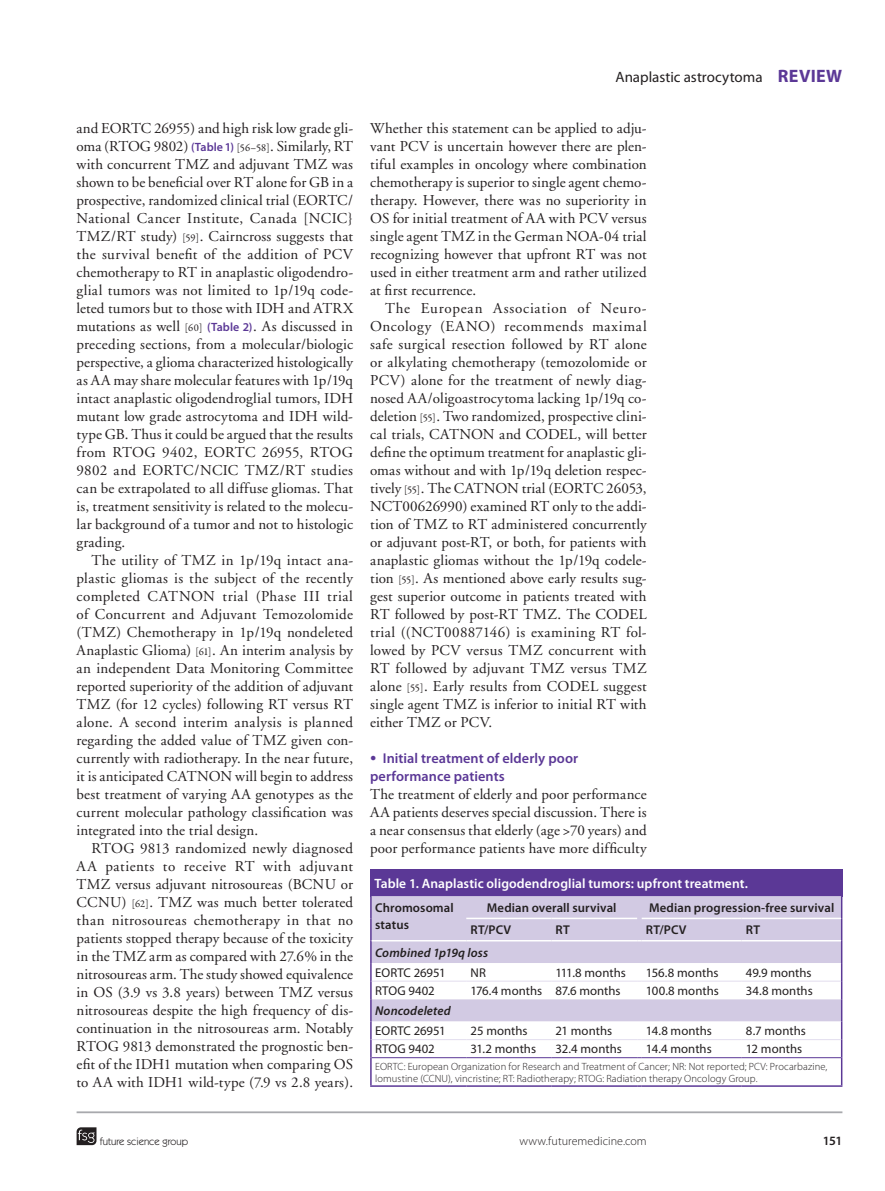
<style>
.page{position:relative;width:885px;height:1191px;background:#fff}
.page>*{position:absolute;margin:0;border:0;box-sizing:border-box;transform-origin:0 0}
.t1{font:15px/18px "Adobe Garamond";letter-spacing:.01em;color:#231f20;text-align:justify}
.t2{font:15px "Myriad Pro";color:#231f20}
.t3{font:600 14.25px/18px "Myriad Pro";letter-spacing:.005em;color:#5b3896}
.t4{font:600 13.5px "Myriad Pro";letter-spacing:.005em;color:#fff}
.t5{font:12.75px "Myriad Pro";color:#231f20}
.t6{font:600 12.75px/16.5px "Myriad Pro";letter-spacing:.01em;color:#231f20}
.t7{font:italic 600 12.75px "Myriad Pro";letter-spacing:.01em;color:#231f20}
.t8{font:300 12px "Myriad Pro";letter-spacing:.005em;color:#231f20}
.t9{font:300 10.5px/12px "Myriad Pro";letter-spacing:.01em;color:#231f20}
.t10{font:10.5px "Itc Kabel";color:#231f20}
.s1{font-family:"Myriad Pro";font-weight:600;font-size:12px;color:#5b3896}
.s2{font-family:"Garamond Premr Pro";font-size:10.5px}
.s3{font-weight:700;font-size:18px;color:#5b3896}
.s4{font-family:"Arial";font-weight:400;font-size:10.5px}
</style>
<div class="page">
<svg style="left:77px;top:1127px;width:19px;height:18px"></svg>
<hr style="left:77px;top:1111px;width:765px;height:2px;background:#a8a9ad">
<div style="left:370px;top:869px;width:472px;height:27px;background:#5b3896"></div>
<div style="left:371px;top:896px;width:469px;height:67px;background:#d2cae3"></div>
<svg style="left:371px;top:963px;width:469px;height:122px"></svg>
<hr style="left:840px;top:896px;width:2px;height:22px;background:#5b3896">
<hr style="left:840px;top:918px;width:2px;height:22px;background:#5b3896">
<hr style="left:840px;top:940px;width:2px;height:23px;background:#5b3896">
<svg style="left:840px;top:963px;width:2px;height:36px"></svg>
<hr style="left:840px;top:999px;width:2px;height:22px;background:#5b3896">
<svg style="left:840px;top:1021px;width:2px;height:36px"></svg>
<hr style="left:466px;top:917px;width:85px;height:2px;background:#fff">
<hr style="left:551px;top:917px;width:86px;height:2px;background:#fff">
<hr style="left:641px;top:917px;width:100px;height:2px;background:#fff">
<hr style="left:741px;top:917px;width:99px;height:2px;background:#fff">
<hr style="left:371px;top:940px;width:95px;height:1px;background:#fff">
<hr style="left:466px;top:940px;width:85px;height:1px;background:#fff">
<hr style="left:551px;top:940px;width:86px;height:1px;background:#fff">
<hr style="left:641px;top:940px;width:100px;height:1px;background:#fff">
<hr style="left:741px;top:940px;width:99px;height:1px;background:#fff">
<hr style="left:371px;top:980px;width:95px;height:1px;background:#e2ddee">
<hr style="left:466px;top:980px;width:85px;height:1px;background:#e2ddee">
<hr style="left:551px;top:980px;width:86px;height:1px;background:#e2ddee">
<hr style="left:641px;top:980px;width:100px;height:1px;background:#e2ddee">
<hr style="left:741px;top:980px;width:99px;height:1px;background:#e2ddee">
<hr style="left:371px;top:1039px;width:95px;height:1px;background:#e2ddee">
<hr style="left:466px;top:1039px;width:85px;height:1px;background:#e2ddee">
<hr style="left:551px;top:1039px;width:86px;height:1px;background:#e2ddee">
<hr style="left:641px;top:1039px;width:100px;height:1px;background:#e2ddee">
<hr style="left:741px;top:1039px;width:99px;height:1px;background:#e2ddee">
<hr style="left:371px;top:1057px;width:95px;height:1px;background:#5b3896">
<hr style="left:466px;top:1057px;width:85px;height:1px;background:#5b3896">
<hr style="left:551px;top:1057px;width:86px;height:1px;background:#5b3896">
<hr style="left:641px;top:1057px;width:100px;height:1px;background:#5b3896">
<hr style="left:741px;top:1057px;width:99px;height:1px;background:#5b3896">
<svg style="left:370px;top:896px;width:1px;height:189px"></svg>
<hr style="left:840px;top:1057px;width:2px;height:28px;background:#5b3896">
<hr style="left:370px;top:1085px;width:96px;height:1px;background:#5b3896">
<hr style="left:466px;top:1085px;width:85px;height:1px;background:#5b3896">
<hr style="left:551px;top:1085px;width:86px;height:1px;background:#5b3896">
<hr style="left:641px;top:1085px;width:100px;height:1px;background:#5b3896">
<hr style="left:741px;top:1085px;width:101px;height:1px;background:#5b3896">
<p class="t1" style="left:77px;top:119px;width:278px">and EORTC 26955) and high risk low grade gli&shy;oma (RTOG 9802) <span class="s1">(Table 1)</span> <span class="s2">[56–58]</span>. Similarly, RT with concurrent TMZ and adjuvant TMZ was shown to be beneficial over RT alone for GB in a prospective, randomized clinical trial (EORTC/ National Cancer Institute, Canada [NCIC} TMZ/RT study) <span class="s2">[59]</span>. Cairncross suggests that the survival benefit of the addition of PCV chemotherapy to RT in anaplastic oligodendro&shy;glial tumors was not limited to 1p/19q code&shy;leted tumors but to those with IDH and ATRX mutations as well <span class="s2">[60]</span> <span class="s1">(Table 2)</span>. As discussed in preceding sections, from a molecular/biologic perspective, a glioma characterized histologically as AA may share molecular features with 1p/19q intact anaplastic oligodendroglial tumors, IDH mutant low grade astrocytoma and IDH wild&shy;type GB. Thus it could be argued that the results from RTOG 9402, EORTC 26955, RTOG 9802 and EORTC/NCIC TMZ/RT studies can be extrapolated to all diffuse gliomas. That is, treatment sensitivity is related to the molecu&shy;lar background of a tumor and not to histologic grading.</p>
<p class="t1" style="left:77px;top:551px;width:278px;text-indent:15px">The utility of TMZ in 1p/19q intact ana&shy;plastic gliomas is the subject of the recently completed CATNON trial (Phase III trial of Concurrent and Adjuvant Temozolomide (TMZ) Chemotherapy in 1p/19q nondeleted Anaplastic Glioma) <span class="s2">[61]</span>. An interim analysis by an independent Data Monitoring Committee reported superiority of the addition of adjuvant TMZ (for 12 cycles) following RT versus RT alone. A second interim analysis is planned regarding the added value of TMZ given con&shy;currently with radiotherapy. In the near future, it is anticipated CATNON will begin to address best treatment of varying AA genotypes as the current molecular pathology classification was integrated into the trial design.</p>
<p class="t1" style="left:77px;top:839px;width:278px;text-indent:15px">RTOG 9813 randomized newly diagnosed AA patients to receive RT with adjuvant TMZ versus adjuvant nitrosoureas (BCNU or CCNU) <span class="s2">[62]</span>. TMZ was much better tolerated than nitrosoureas chemotherapy in that no patients stopped therapy because of the toxicity in the TMZ arm as compared with 27.6% in the nitrosoureas arm. The study showed equivalence in OS (3.9 vs 3.8 years) between TMZ versus nitrosoureas despite the high frequency of dis&shy;continuation in the nitrosoureas arm. Notably RTOG 9813 demonstrated the prognostic ben&shy;efit of the IDH1 mutation when comparing OS to AA with IDH1 wild-type (7.9 vs 2.8 years).</p>
<p class="t2" style="left:615px;top:67px;width:228px">Anaplastic astrocytoma <span class="s3">REVIEW</span></p>
<p class="t1" style="left:370px;top:119px;width:278px">Whether this statement can be applied to adju&shy;vant PCV is uncertain however there are plen&shy;tiful examples in oncology where combination chemotherapy is superior to single agent chemo&shy;therapy. However, there was no superiority in OS for initial treatment of AA with PCV versus single agent TMZ in the German NOA-04 trial recognizing however that upfront RT was not used in either treatment arm and rather utilized at first recurrence.</p>
<p class="t1" style="left:370px;top:299px;width:278px;text-indent:15px">The European Association of Neuro-Oncology (EANO) recommends maximal safe surgical resection followed by RT alone or alkylating chemotherapy (temozolomide or PCV) alone for the treatment of newly diag&shy;nosed AA/oligoastrocytoma lacking 1p/19q co&shy;deletion <span class="s2">[55]</span>. Two randomized, prospective clini&shy;cal trials, CATNON and CODEL, will better define the optimum treatment for anaplastic gli&shy;omas without and with 1p/19q deletion respec&shy;tively <span class="s2">[55]</span>. The CATNON trial (EORTC 26053, NCT00626990) examined RT only to the addi&shy;tion of TMZ to RT administered concurrently or adjuvant post-RT, or both, for patients with anaplastic gliomas without the 1p/19q codele&shy;tion <span class="s2">[55]</span>. As mentioned above early results sug&shy;gest superior outcome in patients treated with RT followed by post-RT TMZ. The CODEL trial ((NCT00887146) is examining RT fol&shy;lowed by PCV versus TMZ concurrent with RT followed by adjuvant TMZ versus TMZ alone <span class="s2">[55]</span>. Early results from CODEL suggest single agent TMZ is inferior to initial RT with either TMZ or PCV.</p>
<p class="t3" style="left:370px;top:748px;width:209px"><span class="s4">●</span> Initial treatment of elderly poor performance patients</p>
<p class="t1" style="left:370px;top:785px;width:278px">The treatment of elderly and poor performance AA patients deserves special discussion. There is a near consensus that elderly (age &gt;70 years) and poor performance patients have more difficulty</p>
<p class="t4" style="left:374px;top:874px;width:375px">Table 1. Anaplastic oligodendroglial tumors: upfront treatment.</p>
<p class="t6" style="left:375px;top:899px;width:80px">Chromosomal status</p>
<p class="t6" style="left:487px;top:899px;width:131px">Median overall survival</p>
<p class="t6" style="left:649px;top:899px;width:187px">Median progression-free survival</p>
<p class="t6" style="left:470px;top:921px;width:42px">RT/PCV</p>
<p class="t6" style="left:555px;top:921px;width:16px">RT</p>
<p class="t6" style="left:646px;top:921px;width:42px">RT/PCV</p>
<p class="t6" style="left:745px;top:921px;width:16px">RT</p>
<p class="t7" style="left:375px;top:944px;width:114px">Combined 1p19q loss</p>
<p class="t5" style="left:375px;top:964px;width:72px">EORTC 26951</p>
<p class="t5" style="left:470px;top:964px;width:17px">NR</p>
<p class="t5" style="left:555px;top:964px;width:72px">111.8 months</p>
<p class="t5" style="left:646px;top:964px;width:74px">156.8 months</p>
<p class="t5" style="left:745px;top:964px;width:67px">49.9 months</p>
<p class="t5" style="left:375px;top:982px;width:61px">RTOG 9402</p>
<p class="t5" style="left:470px;top:982px;width:152px">176.4 months 87.6 months</p>
<p class="t5" style="left:646px;top:982px;width:74px">100.8 months</p>
<p class="t5" style="left:745px;top:982px;width:68px">34.8 months</p>
<p class="t7" style="left:375px;top:1002px;width:77px">Noncodeleted</p>
<p class="t5" style="left:375px;top:1023px;width:72px">EORTC 26951</p>
<p class="t5" style="left:470px;top:1023px;width:59px">25 months</p>
<p class="t5" style="left:555px;top:1023px;width:58px">21 months</p>
<p class="t5" style="left:646px;top:1023px;width:67px">14.8 months</p>
<p class="t5" style="left:745px;top:1023px;width:61px">8.7 months</p>
<p class="t5" style="left:375px;top:1041px;width:61px">RTOG 9402</p>
<p class="t5" style="left:470px;top:1041px;width:67px">31.2 months</p>
<p class="t5" style="left:555px;top:1041px;width:68px">32.4 months</p>
<p class="t5" style="left:646px;top:1041px;width:67px">14.4 months</p>
<p class="t5" style="left:745px;top:1041px;width:58px">12 months</p>
<p class="t9" style="left:375px;top:1060px;width:453px">EORTC: European Organization for Research and Treatment of Cancer; NR: Not reported; PCV: Procarbazine, lomustine (CCNU), vincristine; RT: Radiotherapy; RTOG: Radiation therapy Oncology Group.</p>
<p class="t10" style="left:100px;top:1135px;width:90px">future science group</p>
<p class="t8" style="left:519px;top:1134px;width:129px">www.futuremedicine.com</p>
<p class="t6" style="left:822px;top:1132px;width:21px">151</p>
</div>
